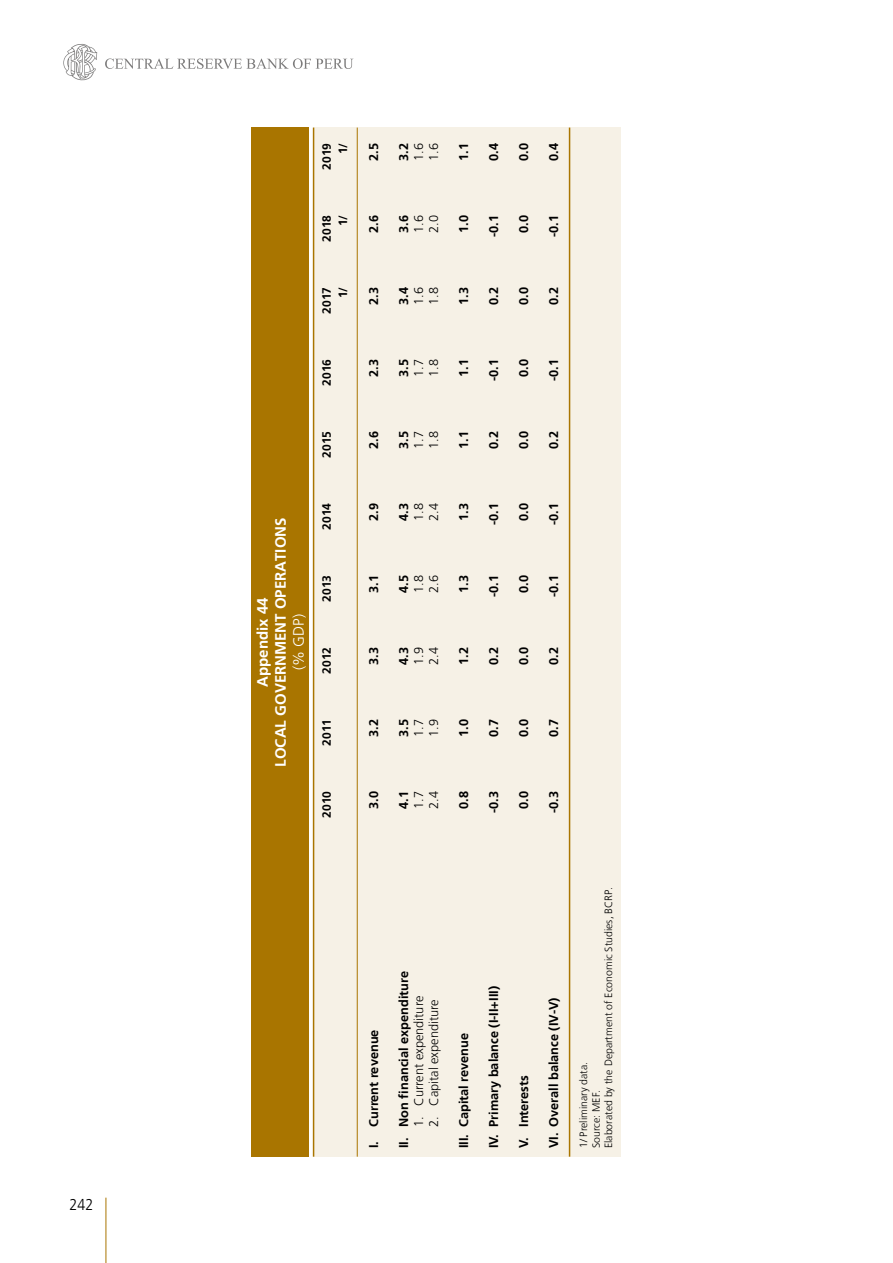
<style>
.page{position:relative;width:893px;height:1263px;background:#fff}
.page>*{position:absolute;margin:0;border:0;box-sizing:border-box;transform-origin:0 0}
.t1{font:300 15.75px "Frutiger LT";color:#000;scale:.9 1}
.t2{font:700 15px/18px "Frutiger LT";color:#fff;text-align:center}
.t3{font:300 15px "Frutiger LT";color:#fff}
.t4{font:700 12.75px "Frutiger LT";color:#000}
.t5{font:300 12.75px "Frutiger LT";color:#000}
.t6{font:700 12px "Frutiger LT";color:#000}
.t7{font:300 10.5px/12.6px "Frutiger LT";color:#000}
</style>
<div class="page">
<hr style="left:106px;top:1197px;width:1px;height:66px;background:#a97500">
<svg style="left:63px;top:44px;width:34px;height:37px"></svg>
<svg style="left:105px;top:58px;width:248px;height:11px"></svg>
<div style="left:313px;top:128px;width:308px;height:1029px;background:#f6f1e6"></div>
<hr style="left:357px;top:128px;width:1px;height:1029px;background:#a97500">
<hr style="left:569px;top:128px;width:1px;height:1029px;background:#a97500">
<div style="left:251px;top:128px;width:58px;height:1029px;background:#a97500"></div>
<hr style="left:313px;top:128px;width:1px;height:1029px;background:#a97500">
<p class="t1" style="left:70px;top:1195px;width:28px">242</p>
<p class="t6" style="left:336px;top:154px;width:13px;rotate:-90deg">1/</p>
<p class="t6" style="left:320px;top:170px;width:28px;rotate:-90deg">2019</p>
<p class="t6" style="left:336px;top:226px;width:13px;rotate:-90deg">1/</p>
<p class="t6" style="left:320px;top:242px;width:28px;rotate:-90deg">2018</p>
<p class="t6" style="left:336px;top:298px;width:13px;rotate:-90deg">1/</p>
<p class="t6" style="left:320px;top:314px;width:28px;rotate:-90deg">2017</p>
<p class="t6" style="left:320px;top:386px;width:28px;rotate:-90deg">2016</p>
<p class="t6" style="left:320px;top:458px;width:28px;rotate:-90deg">2015</p>
<p class="t2" style="left:254px;top:767px;width:251px;rotate:-90deg">Appendix 44<br>LOCAL GOVERNMENT OPERATIONS</p>
<p class="t3" style="left:290px;top:670px;width:57px;rotate:-90deg">(% GDP)</p>
<p class="t6" style="left:320px;top:530px;width:28px;rotate:-90deg">2014</p>
<p class="t6" style="left:320px;top:602px;width:28px;rotate:-90deg">2013</p>
<p class="t6" style="left:320px;top:674px;width:28px;rotate:-90deg">2012</p>
<p class="t6" style="left:320px;top:746px;width:28px;rotate:-90deg">2011</p>
<p class="t6" style="left:320px;top:818px;width:28px;rotate:-90deg">2010</p>
<p class="t4" style="left:366px;top:161px;width:19px;rotate:-90deg">2.5</p>
<p class="t5" style="left:412px;top:161px;width:19px;rotate:-90deg">1.6</p>
<p class="t4" style="left:396px;top:161px;width:19px;rotate:-90deg">3.2</p>
<p class="t5" style="left:427px;top:161px;width:19px;rotate:-90deg">1.6</p>
<p class="t4" style="left:456px;top:161px;width:19px;rotate:-90deg">1.1</p>
<p class="t4" style="left:486px;top:161px;width:19px;rotate:-90deg">0.4</p>
<p class="t4" style="left:516px;top:161px;width:19px;rotate:-90deg">0.0</p>
<p class="t4" style="left:546px;top:161px;width:19px;rotate:-90deg">0.4</p>
<p class="t4" style="left:366px;top:233px;width:19px;rotate:-90deg">2.6</p>
<p class="t4" style="left:396px;top:233px;width:19px;rotate:-90deg">3.6</p>
<p class="t5" style="left:427px;top:233px;width:19px;rotate:-90deg">2.0</p>
<p class="t5" style="left:412px;top:233px;width:19px;rotate:-90deg">1.6</p>
<p class="t4" style="left:366px;top:305px;width:19px;rotate:-90deg">2.3</p>
<p class="t4" style="left:396px;top:305px;width:19px;rotate:-90deg">3.4</p>
<p class="t5" style="left:427px;top:305px;width:19px;rotate:-90deg">1.8</p>
<p class="t5" style="left:412px;top:305px;width:19px;rotate:-90deg">1.6</p>
<p class="t4" style="left:456px;top:233px;width:19px;rotate:-90deg">1.0</p>
<p class="t4" style="left:456px;top:305px;width:19px;rotate:-90deg">1.3</p>
<p class="t4" style="left:486px;top:237px;width:23px;rotate:-90deg">-0.1</p>
<p class="t4" style="left:486px;top:305px;width:19px;rotate:-90deg">0.2</p>
<p class="t4" style="left:516px;top:233px;width:19px;rotate:-90deg">0.0</p>
<p class="t4" style="left:516px;top:305px;width:19px;rotate:-90deg">0.0</p>
<p class="t4" style="left:546px;top:237px;width:23px;rotate:-90deg">-0.1</p>
<p class="t4" style="left:546px;top:305px;width:19px;rotate:-90deg">0.2</p>
<p class="t4" style="left:366px;top:377px;width:19px;rotate:-90deg">2.3</p>
<p class="t5" style="left:427px;top:377px;width:19px;rotate:-90deg">1.8</p>
<p class="t4" style="left:396px;top:377px;width:19px;rotate:-90deg">3.5</p>
<p class="t5" style="left:412px;top:377px;width:19px;rotate:-90deg">1.7</p>
<p class="t4" style="left:366px;top:449px;width:19px;rotate:-90deg">2.6</p>
<p class="t5" style="left:427px;top:449px;width:19px;rotate:-90deg">1.8</p>
<p class="t4" style="left:396px;top:449px;width:19px;rotate:-90deg">3.5</p>
<p class="t5" style="left:412px;top:449px;width:19px;rotate:-90deg">1.7</p>
<p class="t4" style="left:456px;top:377px;width:19px;rotate:-90deg">1.1</p>
<p class="t4" style="left:456px;top:449px;width:19px;rotate:-90deg">1.1</p>
<p class="t4" style="left:486px;top:381px;width:23px;rotate:-90deg">-0.1</p>
<p class="t4" style="left:486px;top:449px;width:19px;rotate:-90deg">0.2</p>
<p class="t4" style="left:516px;top:377px;width:19px;rotate:-90deg">0.0</p>
<p class="t4" style="left:516px;top:449px;width:19px;rotate:-90deg">0.0</p>
<p class="t4" style="left:546px;top:381px;width:23px;rotate:-90deg">-0.1</p>
<p class="t4" style="left:546px;top:449px;width:19px;rotate:-90deg">0.2</p>
<p class="t4" style="left:366px;top:521px;width:19px;rotate:-90deg">2.9</p>
<p class="t5" style="left:427px;top:521px;width:19px;rotate:-90deg">2.4</p>
<p class="t5" style="left:412px;top:521px;width:19px;rotate:-90deg">1.8</p>
<p class="t4" style="left:396px;top:521px;width:19px;rotate:-90deg">4.3</p>
<p class="t4" style="left:456px;top:521px;width:19px;rotate:-90deg">1.3</p>
<p class="t4" style="left:486px;top:525px;width:23px;rotate:-90deg">-0.1</p>
<p class="t4" style="left:516px;top:521px;width:19px;rotate:-90deg">0.0</p>
<p class="t4" style="left:546px;top:525px;width:23px;rotate:-90deg">-0.1</p>
<p class="t4" style="left:366px;top:593px;width:19px;rotate:-90deg">3.1</p>
<p class="t5" style="left:412px;top:593px;width:19px;rotate:-90deg">1.8</p>
<p class="t4" style="left:396px;top:593px;width:19px;rotate:-90deg">4.5</p>
<p class="t5" style="left:427px;top:593px;width:19px;rotate:-90deg">2.6</p>
<p class="t4" style="left:456px;top:593px;width:19px;rotate:-90deg">1.3</p>
<p class="t4" style="left:486px;top:597px;width:23px;rotate:-90deg">-0.1</p>
<p class="t4" style="left:516px;top:593px;width:19px;rotate:-90deg">0.0</p>
<p class="t4" style="left:546px;top:597px;width:23px;rotate:-90deg">-0.1</p>
<p class="t4" style="left:366px;top:665px;width:19px;rotate:-90deg">3.3</p>
<p class="t5" style="left:427px;top:665px;width:19px;rotate:-90deg">2.4</p>
<p class="t5" style="left:412px;top:665px;width:19px;rotate:-90deg">1.9</p>
<p class="t4" style="left:396px;top:665px;width:19px;rotate:-90deg">4.3</p>
<p class="t4" style="left:456px;top:665px;width:19px;rotate:-90deg">1.2</p>
<p class="t4" style="left:486px;top:665px;width:19px;rotate:-90deg">0.2</p>
<p class="t4" style="left:516px;top:665px;width:19px;rotate:-90deg">0.0</p>
<p class="t4" style="left:546px;top:665px;width:19px;rotate:-90deg">0.2</p>
<p class="t4" style="left:366px;top:737px;width:19px;rotate:-90deg">3.2</p>
<p class="t4" style="left:396px;top:737px;width:19px;rotate:-90deg">3.5</p>
<p class="t5" style="left:427px;top:737px;width:19px;rotate:-90deg">1.9</p>
<p class="t5" style="left:412px;top:737px;width:19px;rotate:-90deg">1.7</p>
<p class="t4" style="left:456px;top:737px;width:19px;rotate:-90deg">1.0</p>
<p class="t4" style="left:486px;top:737px;width:19px;rotate:-90deg">0.7</p>
<p class="t4" style="left:516px;top:737px;width:19px;rotate:-90deg">0.0</p>
<p class="t4" style="left:546px;top:737px;width:19px;rotate:-90deg">0.7</p>
<p class="t4" style="left:366px;top:809px;width:19px;rotate:-90deg">3.0</p>
<p class="t5" style="left:427px;top:809px;width:19px;rotate:-90deg">2.4</p>
<p class="t5" style="left:412px;top:809px;width:19px;rotate:-90deg">1.7</p>
<p class="t4" style="left:396px;top:809px;width:19px;rotate:-90deg">4.1</p>
<p class="t4" style="left:456px;top:809px;width:19px;rotate:-90deg">0.8</p>
<p class="t4" style="left:486px;top:813px;width:23px;rotate:-90deg">-0.3</p>
<p class="t4" style="left:516px;top:809px;width:19px;rotate:-90deg">0.0</p>
<p class="t4" style="left:546px;top:813px;width:23px;rotate:-90deg">-0.3</p>
<p class="t4" style="left:366px;top:1148px;width:120px;rotate:-90deg">I. Current revenue</p>
<p class="t4" style="left:396px;top:1148px;width:178px;rotate:-90deg">II. Non financial expenditure</p>
<p class="t5" style="left:412px;top:1127px;width:133px;rotate:-90deg">1. Current expenditure</p>
<p class="t5" style="left:427px;top:1127px;width:129px;rotate:-90deg">2. Capital expenditure</p>
<p class="t4" style="left:456px;top:1148px;width:117px;rotate:-90deg">III. Capital revenue</p>
<p class="t4" style="left:486px;top:1148px;width:164px;rotate:-90deg">IV. Primary balance (I-II+III)</p>
<p class="t4" style="left:516px;top:1148px;width:74px;rotate:-90deg">V. Interests</p>
<p class="t4" style="left:546px;top:1148px;width:152px;rotate:-90deg">VI. Overall balance (IV-V)</p>
<p class="t7" style="left:577px;top:1148px;width:263px;rotate:-90deg">1/ Preliminary data.<br>Source: MEF.<br>Elaborated by the Department of Economic Studies, BCRP.</p>
</div>
